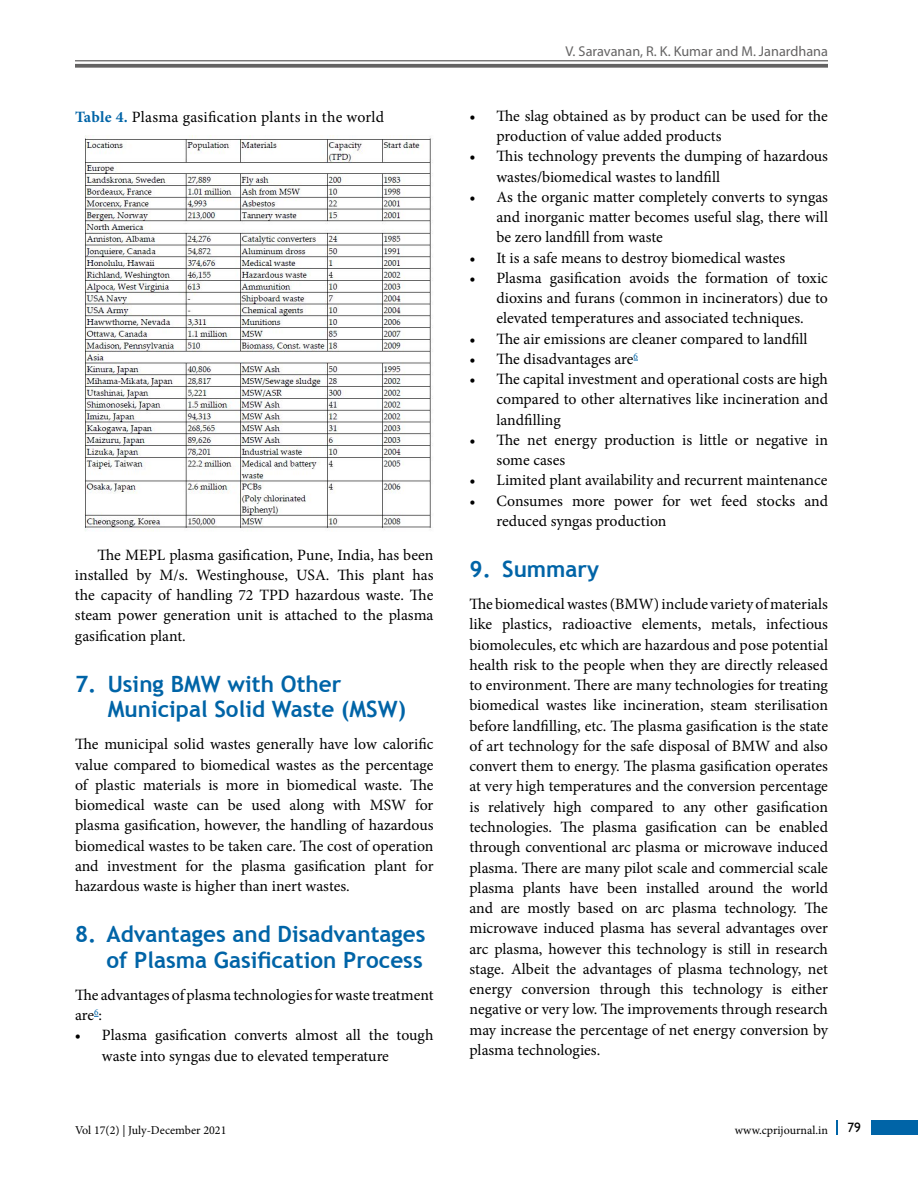
<style>
.page{position:relative;width:918px;height:1188px;background:#fff}
.page>*{position:absolute;margin:0;border:0;box-sizing:border-box;transform-origin:0 0}
.t1{font:700 22.5px/25.5px "Trebuchet MS";color:#0064a7}
.t2{font:15.75px/20.2px "Minion Pro";color:#000;text-align:justify}
.t3{font:14.25px "Myriad Pro";color:#646363}
.t4{font:13.5px "Gill Sans";color:#000}
.t5{font:12px "Minion Pro";color:#000}
.s1{font-weight:700;color:#0064a7}
</style>
<div class="page">
<hr style="left:75px;top:60px;width:753px;height:1px;background:#646363">
<svg style="left:75px;top:64px;width:753px;height:4px;background:#717070"></svg>
<div style="left:872px;top:1120px;width:46px;height:15px;background:#0064a7"></div>
<svg style="left:836px;top:1120px;width:1px;height:15px"></svg>
<img style="left:84px;top:136px;width:349px;height:395px">
<p class="t2" style="left:75px;top:107px;width:311px"><span class="s1">Table 4.</span> Plasma gasification plants in the world</p>
<p class="t2" style="left:75px;top:545px;width:360px;text-indent:23px">The MEPL plasma gasification, Pune, India, has been installed by M/s. Westinghouse, USA. This plant has the capacity of handling 72 TPD hazardous waste. The steam power generation unit is attached to the plasma gasification plant.</p>
<h1 class="t1" style="left:108px;top:671px;width:300px;text-indent:-33px">7. Using BMW with Other<br>Municipal Solid Waste (MSW)</h1>
<p class="t2" style="left:75px;top:734px;width:360px">The municipal solid wastes generally have low calorific value compared to biomedical wastes as the percentage of plastic materials is more in biomedical waste. The biomedical waste can be used along with MSW for plasma gasification, however, the handling of hazardous biomedical wastes to be taken care. The cost of operation and investment for the plasma gasification plant for hazardous waste is higher than inert wastes.</p>
<h1 class="t1" style="left:75px;top:921px;width:352px;text-align:right">8. Advantages and Disadvantages of Plasma Gasification Process</h1>
<p class="t2" style="left:75px;top:985px;width:360px">The advantages of plasma technologies for waste treatment are<sup>6</sup>:</p>
<p class="t2" style="left:102px;top:1025px;width:333px;text-indent:-27px">• Plasma gasification converts almost all the tough waste into syngas due to elevated temperature</p>
<p class="t3" style="left:565px;top:42px;width:264px">V. Saravanan, R. K. Kumar and M. Janardhana</p>
<p class="t2" style="left:496px;top:106px;width:333px;text-indent:-27px">• The slag obtained as by product can be used for the production of value added products</p>
<p class="t2" style="left:496px;top:146px;width:333px;text-indent:-27px">• This technology prevents the dumping of hazardous wastes/biomedical wastes to landfill</p>
<p class="t2" style="left:496px;top:187px;width:333px;text-indent:-27px">• As the organic matter completely converts to syngas and inorganic matter becomes useful slag, there will be zero landfill from waste</p>
<p class="t2" style="left:470px;top:248px;width:317px">• It is a safe means to destroy biomedical wastes</p>
<p class="t2" style="left:496px;top:268px;width:333px;text-indent:-27px">• Plasma gasification avoids the formation of toxic dioxins and furans (common in incinerators) due to elevated temperatures and associated techniques.</p>
<p class="t2" style="left:470px;top:329px;width:340px">• The air emissions are cleaner compared to landfill</p>
<p class="t2" style="left:470px;top:349px;width:170px">• The disadvantages are<sup>6</sup></p>
<p class="t2" style="left:496px;top:369px;width:333px;text-indent:-27px">• The capital investment and operational costs are high compared to other alternatives like incineration and landfilling</p>
<p class="t2" style="left:496px;top:430px;width:333px;text-indent:-27px">• The net energy production is little or negative in some cases</p>
<p class="t2" style="left:470px;top:470px;width:359px">• Limited plant availability and recurrent maintenance</p>
<p class="t2" style="left:496px;top:491px;width:333px;text-indent:-27px">• Consumes more power for wet feed stocks and reduced syngas production</p>
<h1 class="t1" style="left:470px;top:556px;width:131px">9. Summary</h1>
<p class="t2" style="left:470px;top:594px;width:360px">The biomedical wastes (BMW) include variety of materials like plastics, radioactive elements, metals, infectious biomolecules, etc which are hazardous and pose potential health risk to the people when they are directly released to environment. There are many technologies for treating biomedical wastes like incineration, steam sterilisation before landfilling, etc. The plasma gasification is the state of art technology for the safe disposal of BMW and also convert them to energy. The plasma gasification operates at very high temperatures and the conversion percentage is relatively high compared to any other gasification technologies. The plasma gasification can be enabled through conventional arc plasma or microwave induced plasma. There are many pilot scale and commercial scale plasma plants have been installed around the world and are mostly based on arc plasma technology. The microwave induced plasma has several advantages over arc plasma, however this technology is still in research stage. Albeit the advantages of plasma technology, net energy conversion through this technology is either negative or very low. The improvements through research may increase the percentage of net energy conversion by plasma technologies.</p>
<p class="t5" style="left:75px;top:1123px;width:153px">Vol 17(2) | July-December 2021</p>
<p class="t5" style="left:735px;top:1123px;width:95px">www.cprijournal.in</p>
<p class="t4" style="left:848px;top:1119px;width:15px">79</p>
</div>
